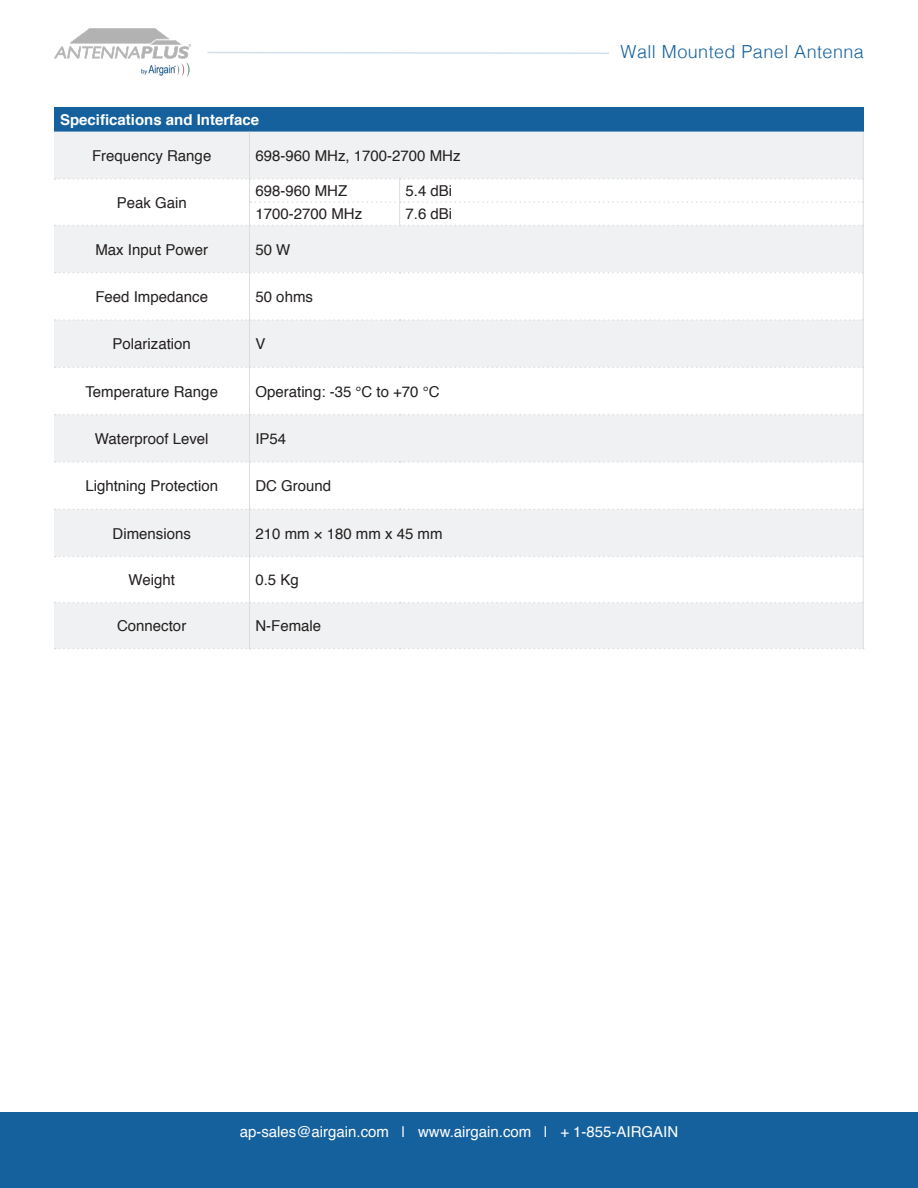
<style>
.page{position:relative;width:918px;height:1188px;background:#fff}
.page>*{position:absolute;margin:0;border:0;box-sizing:border-box;transform-origin:0 0}
.t1{font:300 18px "Helvetica";letter-spacing:.025em;color:#15619d}
.t2{font:15px "Helvetica";color:#231f20}
.t3{font:15px "Helvetica";color:#fff}
.t4{font:700 15px "Helvetica";color:#fff}
</style>
<div class="page">
<svg style="left:207px;top:51px;width:402px;height:3px"></svg>
<div style="left:0;top:1112px;width:918px;height:76px;background:#15619d"></div>
<img style="left:54px;top:29px;width:136px;height:47px">
<div style="left:54px;top:107px;width:809px;height:25px;background:#15619d"></div>
<div style="left:54px;top:132px;width:809px;height:517px;background:#f0f1f2"></div>
<svg style="left:54px;top:273px;width:809px;height:330px"></svg>
<div style="left:249px;top:273px;width:614px;height:47px;background:#fff"></div>
<hr style="left:249px;top:132px;width:1px;height:46px;background:#dcdddf">
<hr style="left:249px;top:226px;width:1px;height:46px;background:#dcdddf">
<hr style="left:249px;top:273px;width:1px;height:46px;background:#dcdddf">
<hr style="left:249px;top:321px;width:1px;height:46px;background:#dcdddf">
<hr style="left:249px;top:368px;width:1px;height:46px;background:#dcdddf">
<hr style="left:249px;top:415px;width:1px;height:46px;background:#dcdddf">
<hr style="left:249px;top:463px;width:1px;height:46px;background:#dcdddf">
<hr style="left:249px;top:510px;width:1px;height:46px;background:#dcdddf">
<hr style="left:249px;top:557px;width:1px;height:45px;background:#dcdddf">
<hr style="left:249px;top:603px;width:1px;height:45px;background:#dcdddf">
<hr style="left:863px;top:132px;width:1px;height:47px;background:#dcdddf">
<hr style="left:863px;top:225px;width:1px;height:48px;background:#dcdddf">
<hr style="left:863px;top:273px;width:1px;height:47px;background:#dcdddf">
<hr style="left:863px;top:320px;width:1px;height:47px;background:#dcdddf">
<hr style="left:863px;top:367px;width:1px;height:48px;background:#dcdddf">
<hr style="left:863px;top:415px;width:1px;height:47px;background:#dcdddf">
<hr style="left:863px;top:462px;width:1px;height:47px;background:#dcdddf">
<hr style="left:863px;top:509px;width:1px;height:48px;background:#dcdddf">
<hr style="left:863px;top:557px;width:1px;height:46px;background:#dcdddf">
<hr style="left:863px;top:603px;width:1px;height:45px;background:#dcdddf">
<svg style="left:55px;top:178px;width:809px;height:48px"></svg>
<svg style="left:55px;top:272px;width:808px;height:1px"></svg>
<svg style="left:55px;top:319px;width:808px;height:2px"></svg>
<svg style="left:55px;top:367px;width:808px;height:1px"></svg>
<svg style="left:55px;top:414px;width:808px;height:1px"></svg>
<svg style="left:55px;top:461px;width:808px;height:2px"></svg>
<svg style="left:55px;top:509px;width:808px;height:1px"></svg>
<svg style="left:55px;top:556px;width:808px;height:1px"></svg>
<svg style="left:55px;top:602px;width:808px;height:1px"></svg>
<svg style="left:55px;top:648px;width:809px;height:1px"></svg>
<p class="t4" style="left:60px;top:107px;width:201px">Specifications and Interface</p>
<p class="t2" style="left:92px;top:144px;width:121px">Frequency Range</p>
<p class="t2" style="left:255px;top:144px;width:207px">698-960 MHz, 1700-2700 MHz</p>
<p class="t2" style="left:117px;top:191px;width:72px">Peak Gain</p>
<p class="t2" style="left:255px;top:179px;width:93px">698-960 MHZ</p>
<p class="t2" style="left:406px;top:179px;width:48px">5.4 dBi</p>
<p class="t2" style="left:255px;top:203px;width:108px">1700-2700 MHz</p>
<p class="t2" style="left:406px;top:203px;width:48px">7.6 dBi</p>
<p class="t2" style="left:95px;top:238px;width:114px">Max Input Power</p>
<p class="t2" style="left:255px;top:238px;width:37px">50 W</p>
<p class="t2" style="left:95px;top:285px;width:114px">Feed Impedance</p>
<p class="t2" style="left:255px;top:285px;width:59px">50 ohms</p>
<p class="t2" style="left:113px;top:332px;width:80px">Polarization</p>
<p class="t2" style="left:255px;top:332px;width:12px">V</p>
<p class="t2" style="left:85px;top:380px;width:134px">Temperature Range</p>
<p class="t2" style="left:255px;top:380px;width:186px">Operating: -35 °C to +70 °C</p>
<p class="t2" style="left:95px;top:427px;width:115px">Waterproof Level</p>
<p class="t2" style="left:255px;top:427px;width:32px">IP54</p>
<p class="t2" style="left:85px;top:474px;width:134px">Lightning Protection</p>
<p class="t2" style="left:255px;top:474px;width:77px">DC Ground</p>
<p class="t2" style="left:113px;top:522px;width:80px">Dimensions</p>
<p class="t2" style="left:255px;top:522px;width:189px">210 mm × 180 mm x 45 mm</p>
<p class="t2" style="left:129px;top:568px;width:48px">Weight</p>
<p class="t2" style="left:255px;top:568px;width:45px">0.5 Kg</p>
<p class="t2" style="left:117px;top:614px;width:71px">Connector</p>
<p class="t2" style="left:255px;top:614px;width:67px">N-Female</p>
<p class="t1" style="left:621px;top:36px;width:245px">Wall Mounted Panel Antenna</p>
<p class="t3" style="left:240px;top:1120px;width:440px">ap-sales@airgain.com | www.airgain.com | + 1-855-AIRGAIN</p>
</div>
